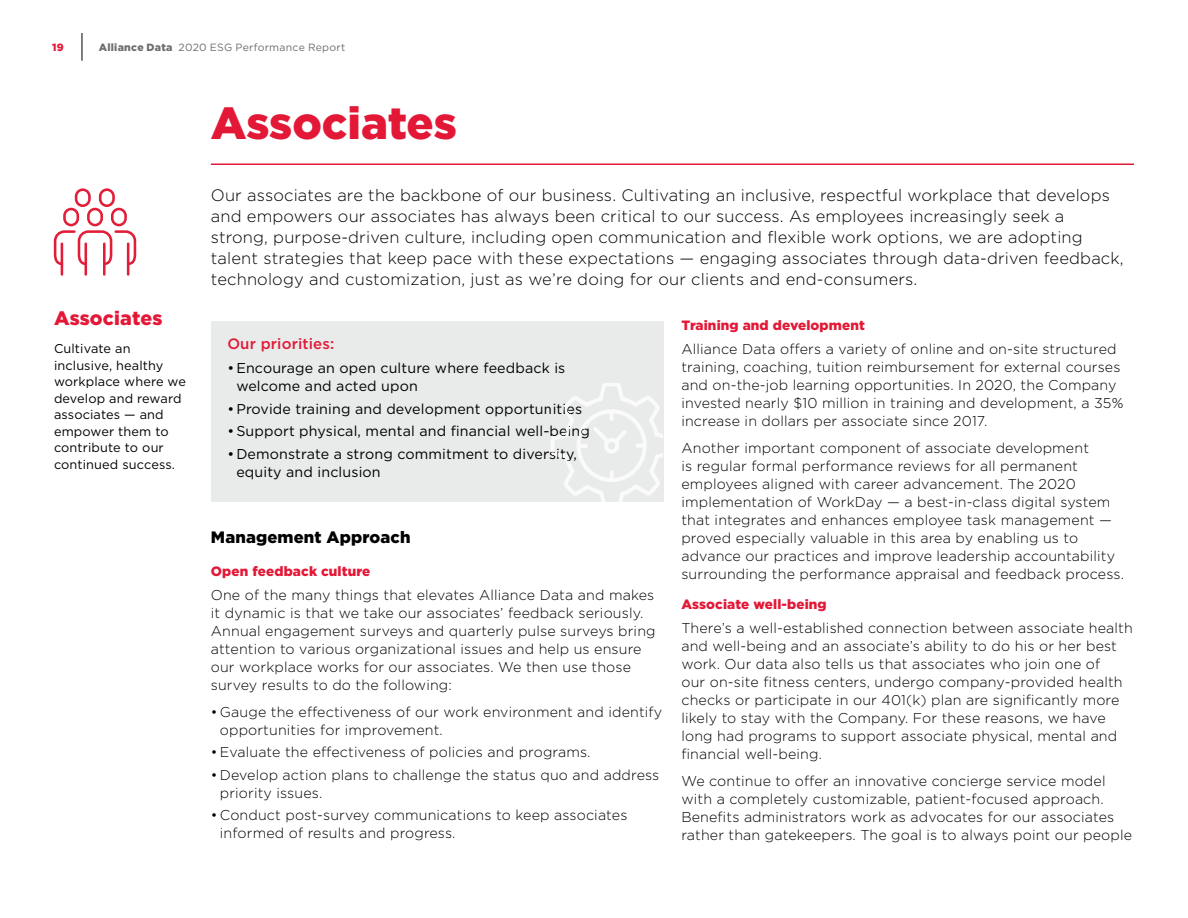
<style>
.page{position:relative;width:1188px;height:918px;background:#fff}
.page>*{position:absolute;margin:0;border:0;box-sizing:border-box;transform-origin:0 0}
.t1{font:900 45px "Gotham";color:#e31837}
.Pillar_Name{font:900 19.5px "Gotham";letter-spacing:.01em;color:#e31837}
.Leadin_Body{font:300 16.5px/21px "Gotham";letter-spacing:.01em;color:#000}
.t2{font:900 16.5px "Gotham";letter-spacing:.01em;color:#000}
.H3{font:500 15px "Gotham";letter-spacing:.01em;color:#e31837}
.Body{font:300 14.25px/18px "Gotham";letter-spacing:.01em;color:#000}
.t3{font:14.25px/18px "Gotham";letter-spacing:.01em;color:#000}
.H3-2{font:900 13.5px "Gotham";letter-spacing:.01em;color:#e31837}
.Pillar_body{font:12.75px/16.5px "Gotham";letter-spacing:.01em;color:#000}
.t4{font:10.5px "Gotham";letter-spacing:.025em;color:#6d6e71}
.t5{font:900 10.5px "Gotham";color:#e31837}
.s1{font-weight:900}
</style>
<div class="page">
<svg style="left:82px;top:33px;width:1px;height:28px"></svg>
<hr style="left:211px;top:163px;width:923px;height:2px;background:#e31837">
<div style="left:211px;top:321px;width:452px;height:180px;background:#e9eaea"></div>
<hr style="left:103px;top:244px;width:3px;height:30px;background:#e21d38">
<hr style="left:85px;top:244px;width:2px;height:30px;background:#e21d38">
<hr style="left:61px;top:244px;width:2px;height:30px;background:#e21d38">
<svg style="left:53px;top:230px;width:84px;height:36px"></svg>
<hr style="left:127px;top:244px;width:2px;height:30px;background:#e21d38">
<div style="left:99px;top:188px;width:16px;height:19px;border:3px solid #e21d38;border-radius:7px"></div>
<div style="left:75px;top:188px;width:16px;height:19px;border:3px solid #e21d38;border-radius:7px"></div>
<div style="left:87px;top:208px;width:16px;height:18px;border:3px solid #e21d38;border-radius:7px"></div>
<div style="left:63px;top:208px;width:16px;height:18px;border:3px solid #e21d38;border-radius:7px"></div>
<div style="left:111px;top:208px;width:16px;height:18px;border:3px solid #e21d38;border-radius:7px"></div>
<svg style="left:548px;top:383px;width:115px;height:119px"></svg>
<p class="t5" style="left:52px;top:40px;width:13px">19</p>
<p class="t4" style="left:99px;top:41px;width:248px"><span class="s1">Alliance Data</span> 2020 ESG Performance Report</p>
<h1 class="t1" style="left:211px;top:93px;width:248px">Associates</h1>
<p class="Pillar_Name" style="left:54px;top:305px;width:110px">Associates</p>
<p class="Pillar_body" style="left:54px;top:340px;width:133px">Cultivate an inclusive, healthy workplace where we develop and reward associates — and empower them to contribute to our continued success.</p>
<p class="Leadin_Body" style="left:211px;top:184px;width:914px">Our associates are the backbone of our business. Cultivating an inclusive, respectful workplace that develops and empowers our associates has always been critical to our success. As employees increasingly seek a strong, purpose-driven culture, including open communication and flexible work options, we are adopting talent strategies that keep pace with these expectations — engaging associates through data-driven feedback, technology and customization, just as we’re doing for our clients and end-consumers.</p>
<p class="H3" style="left:227px;top:334px;width:108px">Our priorities:</p>
<p class="t3" style="left:236px;top:359px;width:331px;text-indent:-9px">•Encourage an open culture where feedback is welcome and acted upon</p>
<p class="t3" style="left:227px;top:400px;width:356px">•Provide training and development opportunities</p>
<p class="t3" style="left:227px;top:422px;width:364px">•Support physical, mental and financial well-being</p>
<p class="t3" style="left:236px;top:445px;width:342px;text-indent:-9px">•Demonstrate a strong commitment to diversity, equity and inclusion</p>
<h2 class="t2" style="left:211px;top:526px;width:201px">Management Approach</h2>
<p class="H3-2" style="left:211px;top:562px;width:161px">Open feedback culture</p>
<p class="Body" style="left:211px;top:586px;width:446px">One of the many things that elevates Alliance Data and makes it dynamic is that we take our associates’ feedback seriously.<br>Annual engagement surveys and quarterly pulse surveys bring attention to various organizational issues and help us ensure our workplace works for our associates. We then use those survey results to do the following:</p>
<p class="Body" style="left:220px;top:703px;width:444px;text-indent:-9px">• Gauge the effectiveness of our work environment and identify opportunities for improvement.</p>
<p class="Body" style="left:211px;top:743px;width:381px">•Evaluate the effectiveness of policies and programs.</p>
<p class="Body" style="left:220px;top:766px;width:441px;text-indent:-9px">• Develop action plans to challenge the status quo and address priority issues.</p>
<p class="Body" style="left:220px;top:806px;width:409px;text-indent:-9px">• Conduct post-survey communications to keep associates informed of results and progress.</p>
<p class="H3-2" style="left:681px;top:316px;width:185px">Training and development</p>
<p class="Body" style="left:681px;top:340px;width:444px">Alliance Data offers a variety of online and on-site structured training, coaching, tuition reimbursement for external courses and on-the-job learning opportunities. In 2020, the Company invested nearly $10 million in training and development, a 35% increase in dollars per associate since 2017.</p>
<p class="Body" style="left:681px;top:439px;width:444px">Another important component of associate development<br>is regular formal performance reviews for all permanent employees aligned with career advancement. The 2020 implementation of WorkDay — a best-in-class digital system that integrates and enhances employee task management — proved especially valuable in this area by enabling us to advance our practices and improve leadership accountability surrounding the performance appraisal and feedback process.</p>
<p class="H3-2" style="left:681px;top:595px;width:147px">Associate well-being</p>
<p class="Body" style="left:681px;top:619px;width:453px">There’s a well-established connection between associate health and well-being and an associate’s ability to do his or her best work. Our data also tells us that associates who join one of<br>our on-site fitness centers, undergo company-provided health checks or participate in our 401(k) plan are significantly more likely to stay with the Company. For these reasons, we have long had programs to support associate physical, mental and financial well-being.</p>
<p class="Body" style="left:681px;top:772px;width:452px">We continue to offer an innovative concierge service model with a completely customizable, patient-focused approach.<br>Benefits administrators work as advocates for our associates rather than gatekeepers. The goal is to always point our people</p>
</div>
